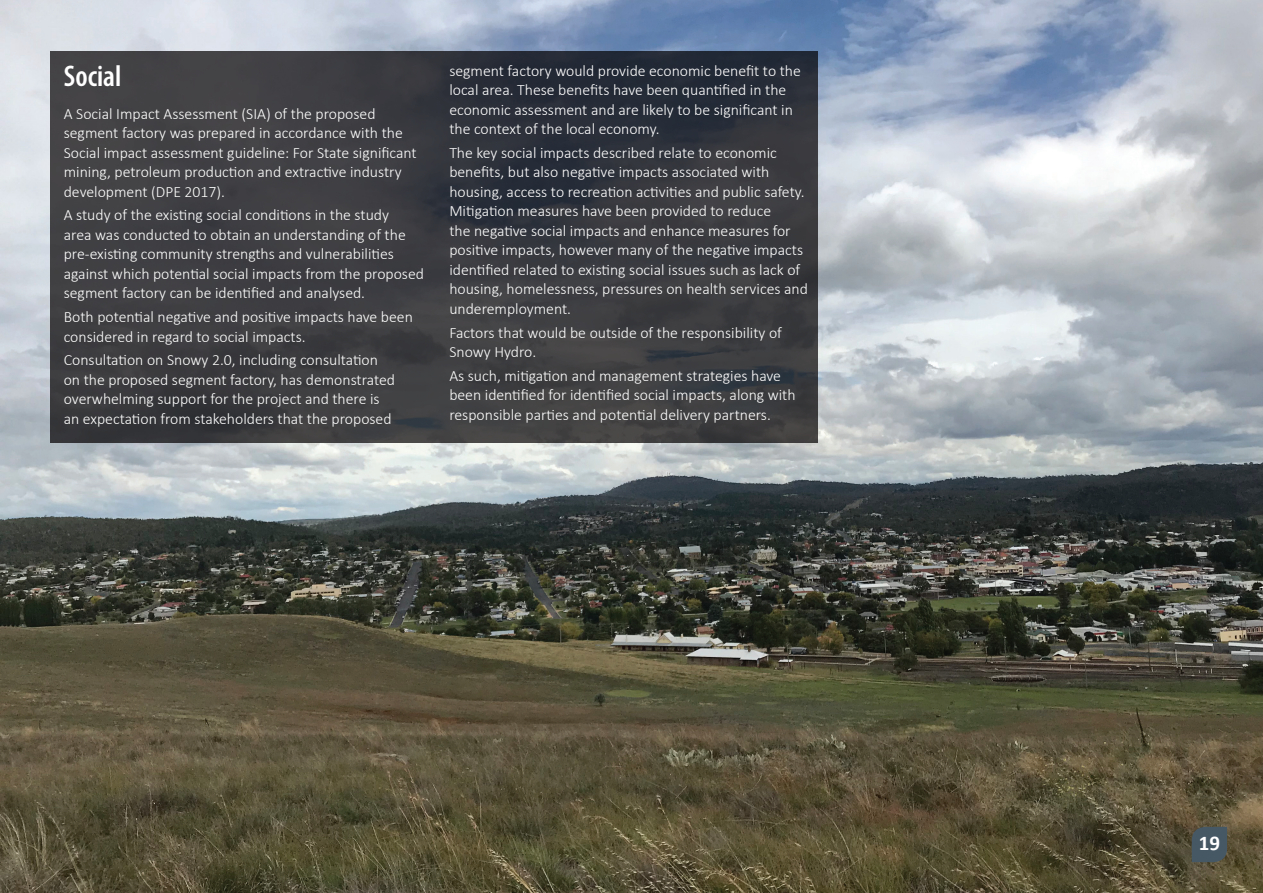
<style>
.page{position:relative;width:1263px;height:893px;background:#fff}
.page>*{position:absolute;margin:0;border:0;box-sizing:border-box;transform-origin:0 0}
.t1{font:600 condensed 30px "Myriad Pro";color:#fff}
.t2{font:700 21px "Calibri";color:#fff}
.t3{font:300 15.75px/19.5px "Calibri";color:#fff}
</style>
<div class="page">
<img style="left:0;top:0;width:1263px;height:893px">
<svg style="left:51px;top:51px;width:767px;height:391px;background:#3a3b3f"></svg>
<svg style="left:1192px;top:827px;width:35px;height:35px"></svg>
<h1 class="t1" style="left:64px;top:58px;width:59px">Social</h1>
<p class="t3" style="left:64px;top:103px;width:354px">A Social Impact Assessment (SIA) of the proposed segment factory was prepared in accordance with the Social impact assessment guideline: For State significant mining, petroleum production and extractive industry development (DPE 2017).</p>
<p class="t3" style="left:64px;top:205px;width:362px">A study of the existing social conditions in the study<br>area was conducted to obtain an understanding of the pre-existing community strengths and vulnerabilities against which potential social impacts from the proposed segment factory can be identified and analysed.</p>
<p class="t3" style="left:64px;top:307px;width:351px">Both potential negative and positive impacts have been considered in regard to social impacts.</p>
<p class="t3" style="left:64px;top:350px;width:333px">Consultation on Snowy 2.0, including consultation on the proposed segment factory, has demonstrated overwhelming support for the project and there is an expectation from stakeholders that the proposed</p>
<p class="t3" style="left:449px;top:60px;width:353px">segment factory would provide economic benefit to the local area. These benefits have been quantified in the economic assessment and are likely to be significant in the context of the local economy.</p>
<p class="t3" style="left:449px;top:143px;width:360px">The key social impacts described relate to economic benefits, but also negative impacts associated with housing, access to recreation activities and public safety.<br>Mitigation measures have been provided to reduce<br>the negative social impacts and enhance measures for positive impacts, however many of the negative impacts identified related to existing social issues such as lack of housing, homelessness, pressures on health services and underemployment.</p>
<p class="t3" style="left:449px;top:322px;width:334px">Factors that would be outside of the responsibility of<br>Snowy Hydro.</p>
<p class="t3" style="left:449px;top:366px;width:348px">As such, mitigation and management strategies have been identified for identified social impacts, along with responsible parties and potential delivery partners.</p>
<h2 class="t2" style="left:1199px;top:828px;width:23px">19</h2>
</div>
